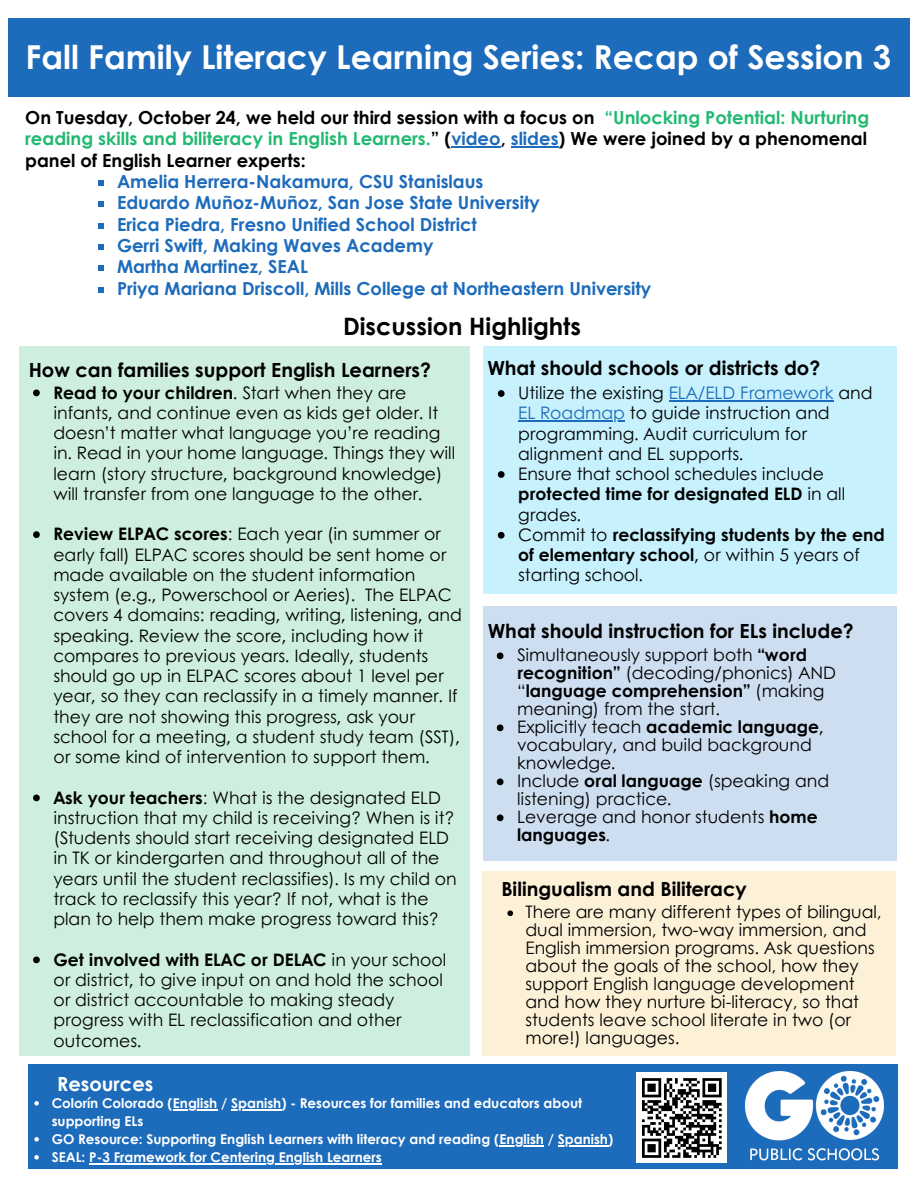
<style>
.page{position:relative;width:918px;height:1188px;background:#fff}
.page>*{position:absolute;margin:0;border:0;box-sizing:border-box;transform-origin:0 0}
.t1{font:700 33px "Century Gothic";color:#fff}
.t2{font:700 24px "Century Gothic";color:#000}
.t3{font:700 19.5px "Century Gothic";color:#000}
.t4{font:700 19.5px "Century Gothic";color:#fff}
.t5{font:700 18px "Century Gothic";color:#1d6bbb}
.t6{font:700 18px/21.3px "Century Gothic";color:#000;text-align:justify}
.t7{font:17.25px/20.2px "Century Gothic";color:#000}
.t8{font:700 17.25px/20.2px "Century Gothic";color:#000}
.t9{font:700 13.5px/18px "Century Gothic";color:#fff}
.t10{font:500 13.2px "Now";color:#fff}
.s1{color:#22b971}
.s2{color:#1d6bbb}
.s3{font-weight:700}
.s4{font-weight:400}
</style>
<div class="page">
<div style="left:8px;top:18px;width:902px;height:78px;background:#1d6bbb"></div>
<div style="left:20px;top:346px;width:450px;height:710px;background:#ceefdf"></div>
<div style="left:483px;top:346px;width:413px;height:248px;background:#c7f1fc"></div>
<svg style="left:98px;top:180px;width:6px;height:6px"></svg>
<svg style="left:98px;top:201px;width:6px;height:6px"></svg>
<svg style="left:98px;top:223px;width:6px;height:5px"></svg>
<svg style="left:98px;top:244px;width:6px;height:6px"></svg>
<svg style="left:98px;top:266px;width:6px;height:5px"></svg>
<svg style="left:98px;top:287px;width:6px;height:6px"></svg>
<hr style="left:451px;top:146px;width:38px;height:1px;background:#1d6bbb">
<svg style="left:489px;top:146px;width:12px;height:1px"></svg>
<hr style="left:511px;top:146px;width:48px;height:1px;background:#1d6bbb">
<svg style="left:498px;top:390px;width:7px;height:7px"></svg>
<hr style="left:669px;top:400px;width:165px;height:1px;background:#1d6bbb">
<hr style="left:518px;top:421px;width:107px;height:1px;background:#1d6bbb">
<svg style="left:498px;top:471px;width:7px;height:7px"></svg>
<svg style="left:498px;top:532px;width:7px;height:7px"></svg>
<svg style="left:33px;top:390px;width:7px;height:6px"></svg>
<svg style="left:33px;top:531px;width:7px;height:7px"></svg>
<svg style="left:33px;top:795px;width:7px;height:6px"></svg>
<svg style="left:33px;top:957px;width:7px;height:6px"></svg>
<div style="left:29px;top:1065px;width:869px;height:104px;background:#1d6bbb"></div>
<svg style="left:34px;top:1101px;width:5px;height:5px"></svg>
<hr style="left:173px;top:1109px;width:44px;height:1px;background:#fff">
<hr style="left:231px;top:1109px;width:50px;height:1px;background:#fff">
<svg style="left:34px;top:1137px;width:5px;height:5px"></svg>
<hr style="left:500px;top:1145px;width:44px;height:1px;background:#fff">
<hr style="left:558px;top:1145px;width:50px;height:1px;background:#fff">
<svg style="left:34px;top:1155px;width:5px;height:5px"></svg>
<hr style="left:89px;top:1163px;width:293px;height:1px;background:#fff">
<div style="left:483px;top:606px;width:413px;height:255px;background:#cddef0"></div>
<svg style="left:497px;top:652px;width:7px;height:7px"></svg>
<svg style="left:497px;top:724px;width:7px;height:7px"></svg>
<svg style="left:497px;top:778px;width:7px;height:7px"></svg>
<svg style="left:497px;top:814px;width:7px;height:7px"></svg>
<div style="left:483px;top:871px;width:413px;height:185px;background:#fcf0d7"></div>
<svg style="left:507px;top:910px;width:6px;height:6px"></svg>
<img style="left:746px;top:1072px;width:138px;height:89px">
<div style="left:636px;top:1073px;width:91px;height:90px;background:#fff"></div>
<svg style="left:642px;top:1078px;width:80px;height:80px"></svg>
<p class="t1" style="left:26px;top:36px;width:867px">Fall Family Literacy Learning Series: Recap of Session 3</p>
<p class="t6" style="left:25px;top:106px;width:846px">On Tuesday, October 24, we held our third session with a focus on <span class="s1">“Unlocking Potential: Nurturing reading skills and biliteracy in English Learners.</span>” (<span class="s2">video</span>, <span class="s2">slides</span>) We were joined by a phenomenal panel of English Learner experts:</p>
<p class="t5" style="left:117px;top:170px;width:368px">Amelia Herrera-Nakamura, CSU Stanislaus</p>
<p class="t5" style="left:117px;top:191px;width:424px">Eduardo Muñoz-Muñoz, San Jose State University</p>
<p class="t5" style="left:117px;top:213px;width:361px">Erica Piedra, Fresno Unified School District</p>
<p class="t5" style="left:117px;top:234px;width:318px">Gerri Swift, Making Waves Academy</p>
<p class="t5" style="left:117px;top:255px;width:192px">Martha Martinez, SEAL</p>
<p class="t5" style="left:117px;top:277px;width:536px">Priya Mariana Driscoll, Mills College at Northeastern University</p>
<p class="t2" style="left:343px;top:311px;width:239px">Discussion Highlights</p>
<p class="t3" style="left:29px;top:357px;width:404px">How can families support English Learners?</p>
<p class="t7" style="left:53px;top:381px;width:403px"><span class="s3">Read to your children</span>. Start when they are infants, and continue even as kids get older. It doesn’t matter what language you’re reading in. Read in your home language. Things they will learn (story structure, background knowledge) will transfer from one language to the other.</p>
<p class="t7" style="left:53px;top:523px;width:410px"><span class="s3">Review ELPAC scores</span>: Each year (in summer or early fall) ELPAC scores should be sent home or made available on the student information system (e.g., Powerschool or Aeries). The ELPAC covers 4 domains: reading, writing, listening, and speaking. Review the score, including how it compares to previous years. Ideally, students should go up in ELPAC scores about 1 level per year, so they can reclassify in a timely manner. If they are not showing this progress, ask your school for a meeting, a student study team (SST), or some kind of intervention to support them.</p>
<p class="t7" style="left:53px;top:786px;width:405px"><span class="s3">Ask your teachers</span>: What is the designated ELD instruction that my child is receiving? When is it? (Students should start receiving designated ELD in TK or kindergarten and throughout all of the years until the student reclassifies). Is my child on track to reclassify this year? If not, what is the plan to help them make progress toward this?</p>
<p class="t7" style="left:53px;top:948px;width:394px"><span class="s3">Get involved with ELAC or DELAC</span> in your school or district, to give input on and hold the school or district accountable to making steady progress with EL reclassification and other outcomes.</p>
<p class="t4" style="left:57px;top:1071px;width:98px">Resources</p>
<p class="t9" style="left:52px;top:1094px;width:532px">Colorín Colorado (English / Spanish) - Resources for families and educators about supporting ELs</p>
<p class="t9" style="left:52px;top:1130px;width:563px">GO Resource: Supporting English Learners with literacy and reading (English / Spanish)</p>
<p class="t9" style="left:52px;top:1148px;width:332px">SEAL: P-3 Framework for Centering English Learners</p>
<p class="t3" style="left:487px;top:355px;width:334px">What should schools or districts do?</p>
<p class="t7" style="left:518px;top:382px;width:356px">Utilize the existing <span class="s2">ELA/ELD Framework</span> and <span class="s2">EL Roadmap</span> to guide instruction and programming. Audit curriculum for alignment and EL supports.</p>
<p class="t7" style="left:518px;top:463px;width:329px">Ensure that school schedules include <span class="s3">protected time for designated ELD</span> in all grades.</p>
<p class="t8" style="left:518px;top:524px;width:368px"><span class="s4">Commit to</span> reclassifying students by the end of elementary school<span class="s4">, or within 5 years of starting school.</span></p>
<p class="t3" style="left:488px;top:618px;width:368px">What should instruction for ELs include?</p>
<p class="t7" style="left:517px;top:645px;width:321px;line-height:18px">Simultaneously support both <span class="s3">“word recognition”</span> (decoding/phonics) AND “<span class="s3">language comprehension”</span> (making meaning) from the start.</p>
<p class="t7" style="left:517px;top:717px;width:308px;line-height:18px">Explicitly teach <span class="s3">academic language</span>, vocabulary, and build background knowledge.</p>
<p class="t7" style="left:517px;top:771px;width:314px;line-height:18px">Include <span class="s3">oral language</span> (speaking and listening) practice.</p>
<p class="t7" style="left:517px;top:807px;width:302px;line-height:18px">Leverage and honor students <span class="s3">home languages</span>.</p>
<p class="t3" style="left:501px;top:876px;width:247px">Bilingualism and Biliteracy</p>
<p class="t7" style="left:526px;top:903px;width:358px;line-height:18px">There are many different types of bilingual, dual immersion, two-way immersion, and English immersion programs. Ask questions about the goals of the school, how they support English language development and how they nurture bi-literacy, so that students leave school literate in two (or more!) languages.</p>
<p class="t10" style="left:408px;top:1126px;width:290px">Learn more at www.gopublicschoolswcc.org</p>
</div>
